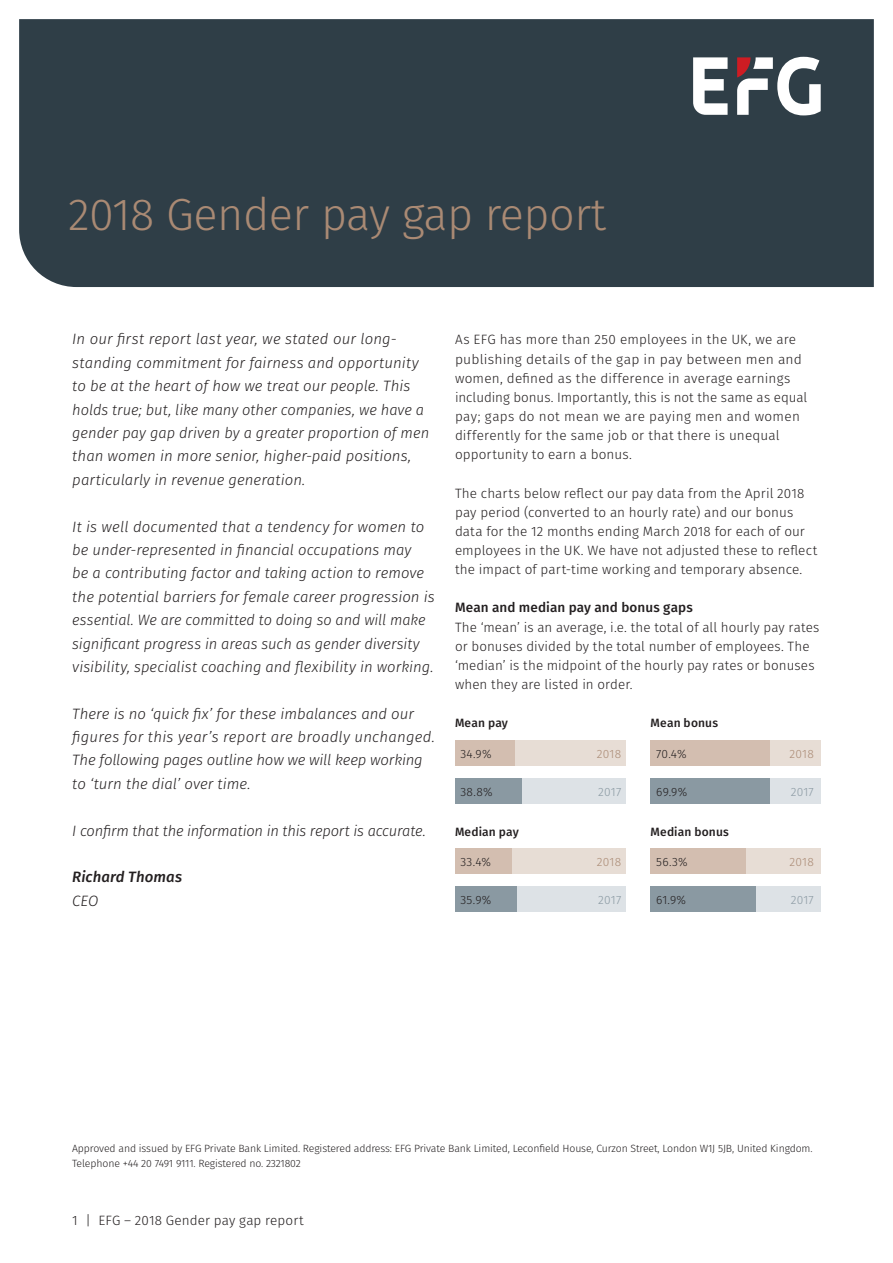
<style>
.page{position:relative;width:893px;height:1263px;background:#fff}
.page>*{position:absolute;margin:0;border:0;box-sizing:border-box;transform-origin:0 0}
.t1{font:300 45px "Fira Sans";letter-spacing:-.01em;color:#aa8a74}
.t2{font:italic 300 15px/23.4px "Fira Sans";color:#231f20}
.t3{font:italic 500 15px "Fira Sans";letter-spacing:.005em;color:#231f20}
.t4{font:300 13.5px/19.2px "Fira Sans";letter-spacing:.01em;color:#231f20}
.t5{font:500 13.5px "Fira Sans";letter-spacing:.01em;color:#231f20}
.t6{font:300 12px "Fira Sans";letter-spacing:.025em;color:#231f20}
.t7{font:500 12px "Fira Sans";letter-spacing:.015em;color:#231f20}
.t8{font:300 12px "Fira Sans";letter-spacing:.015em;color:#aa8a74}
.t9{font:300 12px "Fira Sans";letter-spacing:.015em;color:#8a99a2}
.t10{font:300 10.5px/15px "Fira Sans";letter-spacing:-.01em;color:#231f20}
</style>
<div class="page">
<div style="left:19px;top:19px;width:855px;height:268px;background:#2f3e47"></div>
<svg style="left:693px;top:57px;width:35px;height:58px"></svg>
<svg style="left:737px;top:57px;width:84px;height:58px"></svg>
<div style="left:455px;top:740px;width:170px;height:25px;background:#e7ddd5"></div>
<div style="left:455px;top:740px;width:60px;height:25px;background:#d3beb0"></div>
<div style="left:455px;top:848px;width:170px;height:26px;background:#e7ddd5"></div>
<div style="left:455px;top:848px;width:56px;height:26px;background:#d3beb0"></div>
<div style="left:650px;top:740px;width:170px;height:25px;background:#e7ddd5"></div>
<div style="left:650px;top:740px;width:119px;height:25px;background:#d3beb0"></div>
<div style="left:650px;top:848px;width:170px;height:26px;background:#e7ddd5"></div>
<div style="left:650px;top:848px;width:95px;height:26px;background:#d3beb0"></div>
<div style="left:455px;top:778px;width:170px;height:26px;background:#dde2e6"></div>
<div style="left:455px;top:778px;width:66px;height:26px;background:#8a99a2"></div>
<div style="left:455px;top:887px;width:170px;height:25px;background:#dde2e6"></div>
<div style="left:455px;top:887px;width:61px;height:25px;background:#8a99a2"></div>
<div style="left:650px;top:778px;width:170px;height:26px;background:#dde2e6"></div>
<div style="left:650px;top:778px;width:119px;height:26px;background:#8a99a2"></div>
<div style="left:650px;top:887px;width:170px;height:25px;background:#dde2e6"></div>
<div style="left:650px;top:887px;width:106px;height:25px;background:#8a99a2"></div>
<h1 class="t1" style="left:68px;top:182px;width:540px">2018 Gender pay gap report</h1>
<p class="t2" style="left:72px;top:327px;width:358px">In our first report last year, we stated our long&shy;standing commitment for fairness and opportunity to be at the heart of how we treat our people. This holds true; but, like many other companies, we have a gender pay gap driven by a greater proportion of men than women in more senior, higher-paid positions, particularly in revenue generation.</p>
<p class="t2" style="left:72px;top:515px;width:364px">It is well documented that a tendency for women to be under-represented in financial occupations may<br>be a contributing factor and taking action to remove the potential barriers for female career progression is essential. We are committed to doing so and will make significant progress in areas such as gender diversity visibility, specialist coaching and flexibility in working.</p>
<p class="t2" style="left:72px;top:702px;width:364px">There is no ‘quick fix’ for these imbalances and our figures for this year’s report are broadly unchanged.<br>The following pages outline how we will keep working to ‘turn the dial’ over time.</p>
<p class="t2" style="left:72px;top:819px;width:355px">I confirm that the information in this report is accurate.</p>
<p class="t3" style="left:72px;top:865px;width:111px">Richard Thomas</p>
<p class="t2" style="left:72px;top:889px;width:28px">CEO</p>
<p class="t4" style="left:455px;top:330px;width:354px">As EFG has more than 250 employees in the UK, we are publishing details of the gap in pay between men and women, defined as the difference in average earnings including bonus. Importantly, this is not the same as equal pay; gaps do not mean we are paying men and women differently for the same job or that there is unequal opportunity to earn a bonus.</p>
<p class="t4" style="left:455px;top:483px;width:364px">The charts below reflect our pay data from the April 2018 pay period (converted to an hourly rate) and our bonus data for the 12 months ending March 2018 for each of our employees in the UK. We have not adjusted these to reflect the impact of part-time working and temporary absence.</p>
<p class="t5" style="left:455px;top:597px;width:239px">Mean and median pay and bonus gaps</p>
<p class="t4" style="left:455px;top:617px;width:366px">The ‘mean’ is an average, i.e. the total of all hourly pay rates or bonuses divided by the total number of employees. The ‘median’ is the midpoint of the hourly pay rates or bonuses when they are listed in order.</p>
<p class="t7" style="left:455px;top:713px;width:55px">Mean pay</p>
<p class="t6" style="left:460px;top:745px;width:33px">34.9%</p>
<p class="t8" style="left:597px;top:745px;width:26px">2018</p>
<p class="t7" style="left:651px;top:713px;width:69px">Mean bonus</p>
<p class="t6" style="left:656px;top:745px;width:32px">70.4%</p>
<p class="t8" style="left:789px;top:745px;width:26px">2018</p>
<p class="t6" style="left:460px;top:783px;width:34px">38.8%</p>
<p class="t9" style="left:598px;top:783px;width:25px">2017</p>
<p class="t6" style="left:656px;top:783px;width:33px">69.9%</p>
<p class="t9" style="left:791px;top:783px;width:25px">2017</p>
<p class="t7" style="left:455px;top:822px;width:65px">Median pay</p>
<p class="t7" style="left:651px;top:822px;width:80px">Median bonus</p>
<p class="t6" style="left:460px;top:853px;width:32px">33.4%</p>
<p class="t8" style="left:597px;top:853px;width:26px">2018</p>
<p class="t6" style="left:656px;top:853px;width:33px">56.3%</p>
<p class="t8" style="left:789px;top:853px;width:26px">2018</p>
<p class="t6" style="left:460px;top:892px;width:32px">35.9%</p>
<p class="t9" style="left:598px;top:892px;width:25px">2017</p>
<p class="t6" style="left:656px;top:892px;width:31px">61.9%</p>
<p class="t9" style="left:791px;top:892px;width:25px">2017</p>
<p class="t10" style="left:72px;top:1141px;width:742px">Approved and issued by EFG Private Bank Limited. Registered address: EFG Private Bank Limited, Leconfield House, Curzon Street, London W1J 5JB, United Kingdom.<br>Telephone +44 20 7491 9111. Registered no. 2321802</p>
<p class="t4" style="left:72px;top:1210px;width:233px">1 | EFG – 2018 Gender pay gap report</p>
</div>
